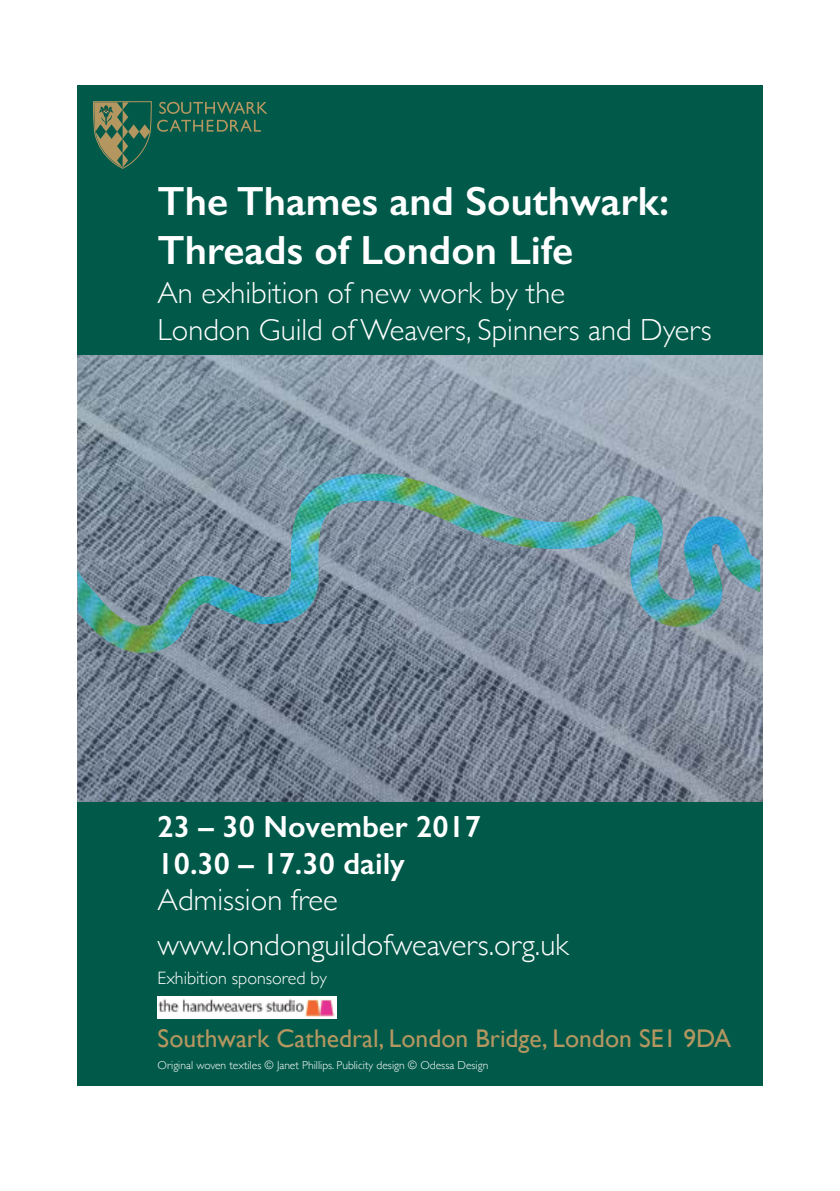
<style>
.page{position:relative;width:840px;height:1191px;background:#fff}
.page>*{position:absolute;margin:0;border:0;box-sizing:border-box;transform-origin:0 0}
.t1{font:600 40.8px/49px "Gill Sans";color:#fff}
.t2{font:300 30.6px/44.4px "Gill Sans";color:#fff}
.t3{font:600 30.6px/36.8px "Gill Sans";color:#fff}
.t4{font:300 30.4px/36.6px "Gill Sans";color:#fff}
.t5{font:25.6px "Gill Sans";color:#b49660}
.t6{font:300 17.8px "Gill Sans";color:#fff}
.t7{font:300 11.6px "Gill Sans";color:#fff}
</style>
<div class="page">
<div style="left:77px;top:85px;width:685px;height:1000px;background:#005949"></div>
<img style="left:77px;top:356px;width:685px;height:445px">
<img style="left:77px;top:473px;width:682px;height:180px">
<svg style="left:93px;top:101px;width:58px;height:68px"></svg>
<svg style="left:159px;top:102px;width:108px;height:12px"></svg>
<svg style="left:157px;top:120px;width:104px;height:12px"></svg>
<img style="left:157px;top:996px;width:179px;height:22px">
<h1 class="t1" style="left:157px;top:176px;width:512px">The Thames and Southwark:<br>Threads of London Life</h1>
<h3 class="t4" style="left:157px;top:274px;width:555px">An exhibition of new work by the<br>London Guild of Weavers, Spinners and Dyers</h3>
<h2 class="t3" style="left:157px;top:807px;width:325px">23 – 30 November 2017<br>10.30 – 17.30 daily</h2>
<h2 class="t2" style="left:157px;top:876px;width:412px">Admission free www.londonguildofweavers.org.uk</h2>
<h3 class="t6" style="left:157px;top:964px;width:171px">Exhibition sponsored by</h3>
<h3 class="t5" style="left:157px;top:1023px;width:574px">Southwark Cathedral, London Bridge, London SE1 9DA</h3>
<p class="t7" style="left:157px;top:1056px;width:332px">Original woven textiles © Janet Phillips. Publicity design © Odessa Design</p>
</div>
